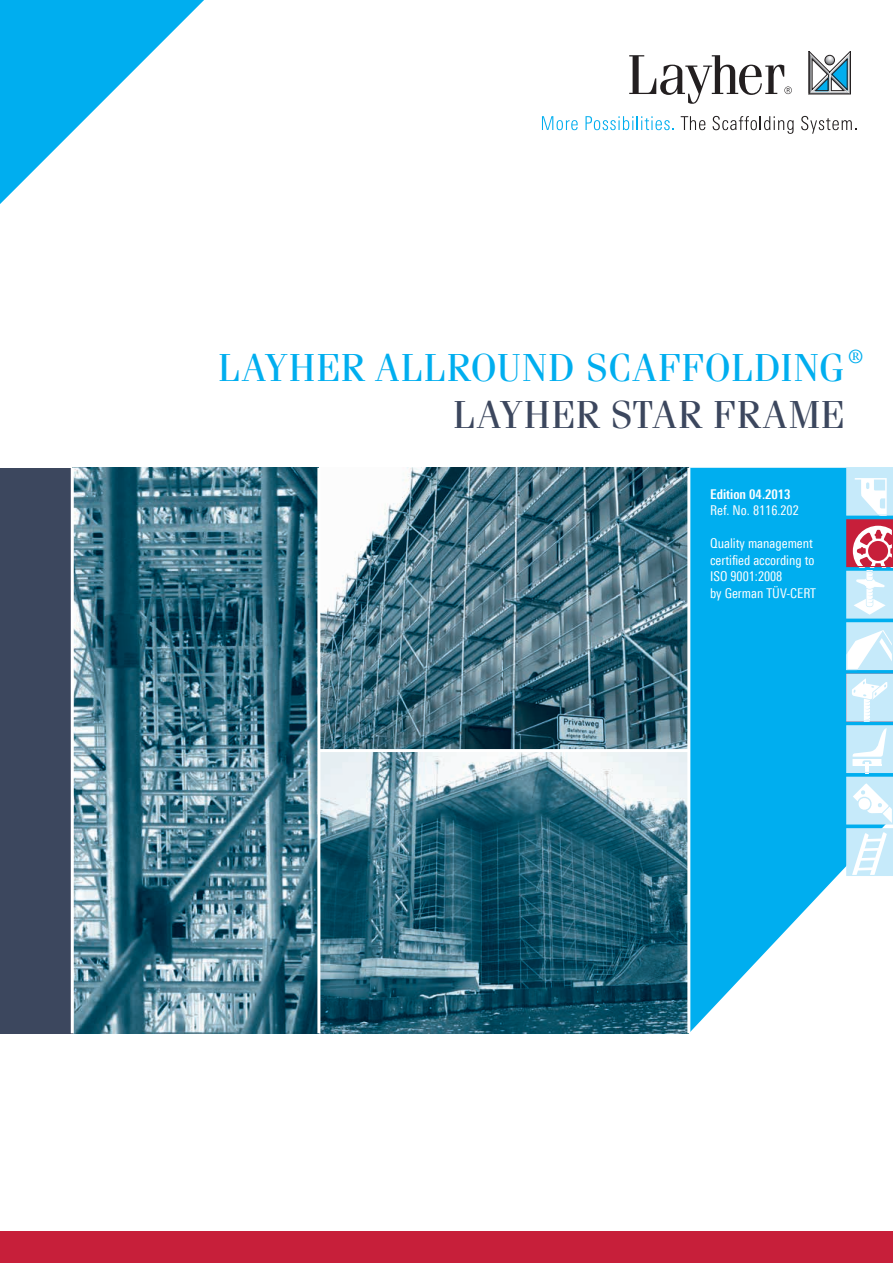
<style>
.page{position:relative;width:893px;height:1263px;background:#fff}
.page>*{position:absolute;margin:0;border:0;box-sizing:border-box;transform-origin:0 0}
.t1{font:39px "Fenice Pro ITC";letter-spacing:.02em;color:#00aeef}
.t2{font:39px "Fenice Pro ITC";letter-spacing:.025em;color:#3c475e}
.t3{font:19.05px "Fenice Pro ITC";color:#00aeef}
.t4{font:13.5px/16.5px "Linotype Univers 420 Cn";color:#fff}
.t5{font:700 13.5px "Linotype Univers 620 Cn";color:#fff}
</style>
<div class="page">
<img style="left:74px;top:468px;width:613px;height:565px">
<hr style="left:892px;top:270px;width:1px;height:441px;background:#c7c9d4">
<svg style="left:690px;top:468px;width:203px;height:564px;fill:#00aeef"></svg>
<svg style="left:809px;top:51px;width:42px;height:43px"></svg>
<svg style="left:629px;top:55px;width:163px;height:49px"></svg>
<svg style="left:542px;top:116px;width:36px;height:14px"></svg>
<svg style="left:585px;top:116px;width:89px;height:14px"></svg>
<svg style="left:681px;top:116px;width:24px;height:14px"></svg>
<svg style="left:713px;top:116px;width:81px;height:18px"></svg>
<svg style="left:801px;top:116px;width:56px;height:18px"></svg>
<div style="left:0;top:1231px;width:893px;height:32px;background:#c71f3a"></div>
<div style="left:0;top:468px;width:72px;height:565px;background:#3c475e"></div>
<hr style="left:71px;top:468px;width:3px;height:565px;background:#fff">
<hr style="left:317px;top:468px;width:3px;height:565px;background:#fff">
<hr style="left:319px;top:749px;width:370px;height:3px;background:#fff">
<div style="left:847px;top:468px;width:45px;height:47px;background:#c6eafa"></div>
<svg style="left:855px;top:478px;width:32px;height:36px"></svg>
<div style="left:846px;top:468px;width:47px;height:48px;border:1px solid #c6eafa"></div>
<div style="left:847px;top:520px;width:45px;height:46px;background:#c71f3a"></div>
<div style="left:846px;top:519px;width:47px;height:48px;border:1px solid #c71f3a"></div>
<div style="left:847px;top:623px;width:45px;height:46px;background:#c6eafa"></div>
<svg style="left:848px;top:630px;width:43px;height:38px"></svg>
<div style="left:846px;top:622px;width:47px;height:48px;border:1px solid #c6eafa"></div>
<div style="left:847px;top:829px;width:45px;height:46px;background:#c6eafa"></div>
<svg style="left:852px;top:832px;width:35px;height:42px"></svg>
<div style="left:846px;top:828px;width:47px;height:48px;border:1px solid #c6eafa"></div>
<div style="left:847px;top:726px;width:45px;height:46px;background:#c6eafa"></div>
<svg style="left:852px;top:728px;width:35px;height:43px"></svg>
<div style="left:846px;top:725px;width:47px;height:48px;border:1px solid #c6eafa"></div>
<div style="left:847px;top:571px;width:45px;height:47px;background:#c6eafa"></div>
<svg style="left:853px;top:526px;width:40px;height:89px"></svg>
<div style="left:846px;top:571px;width:47px;height:48px;border:1px solid #c6eafa"></div>
<div style="left:847px;top:777px;width:45px;height:47px;background:#c6eafa"></div>
<svg style="left:853px;top:783px;width:38px;height:39px"></svg>
<div style="left:846px;top:777px;width:47px;height:47px;border:1px solid #c6eafa"></div>
<div style="left:847px;top:674px;width:45px;height:47px;background:#c6eafa"></div>
<svg style="left:852px;top:679px;width:35px;height:40px"></svg>
<div style="left:846px;top:674px;width:47px;height:47px;border:1px solid #c6eafa"></div>
<svg style="left:0;top:0;width:204px;height:204px"></svg>
<h2 class="t3" style="left:848px;top:344px;width:17px">®</h2>
<h1 class="t1" style="left:218px;top:344px;width:628px">LAYHER ALLROUND SCAFFOLDING</h1>
<h1 class="t2" style="left:453px;top:391px;width:50px">LAYHER</h1>
<h1 class="t2" style="left:611px;top:391px;width:231px">STAR FRAME</h1>
<p class="t5" style="left:710px;top:486px;width:82px">Edition 04.2013</p>
<p class="t4" style="left:710px;top:502px;width:90px">Ref. No. 8116.202</p>
<p class="t4" style="left:710px;top:535px;width:107px">Quality management certified according to<br>ISO 9001:2008<br>by German TÜV-CERT</p>
</div>
